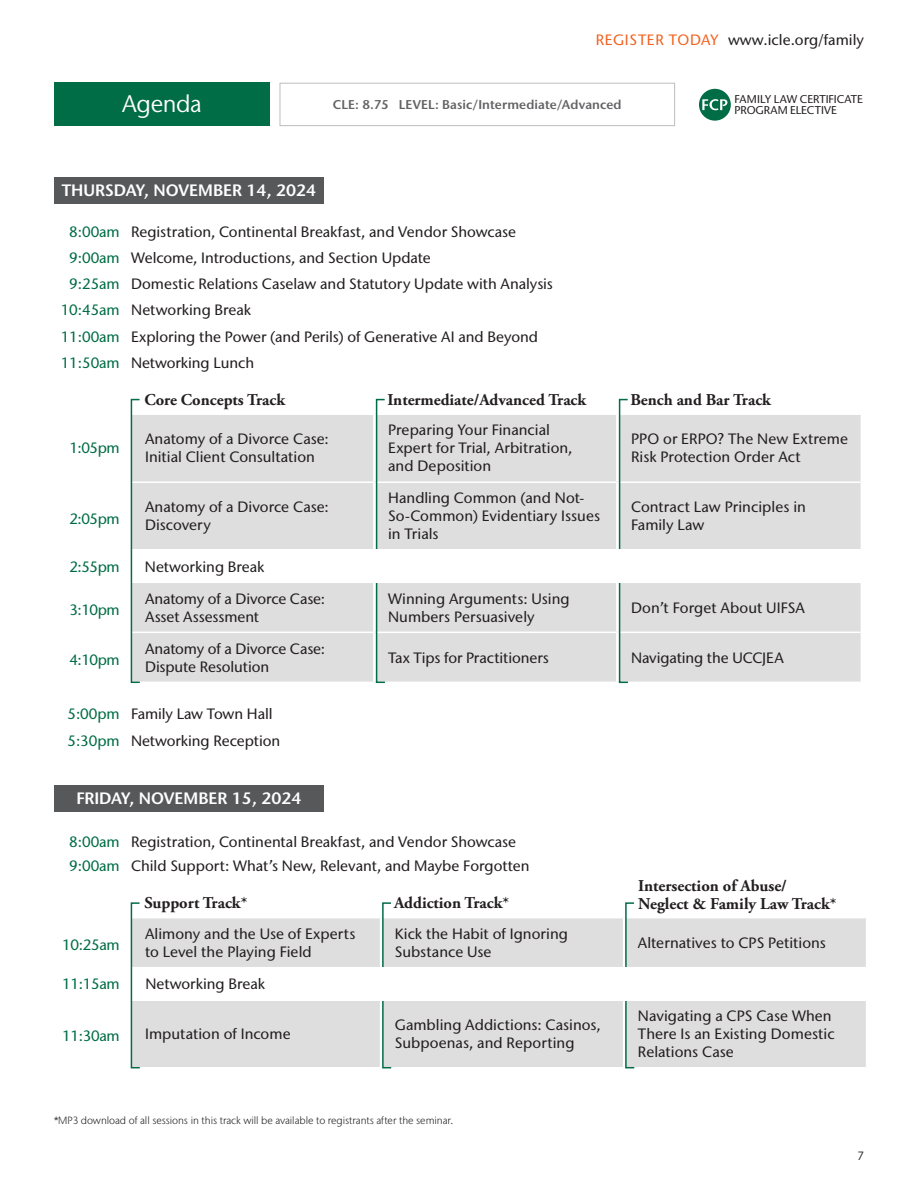
<style>
.page{position:relative;width:918px;height:1188px;background:#fff}
.page>*{position:absolute;margin:0;border:0;box-sizing:border-box;transform-origin:0 0}
.t1{font:24px "Stone Sans IIITC Std";letter-spacing:-.015em;color:#fff}
.t2{font:700 16.5px/18px "Adobe Garamond Pro";color:#231f20}
.t3{font:600 16.5px "Stone Sans IIITC Std";color:#fff}
.t4{font:500 15px/18px "Stone Sans IIITC Std";color:#231f20}
.t5{font:500 15px "Stone Sans IIITC Std";letter-spacing:-.005em;color:#006d46}
.t6{font:600 12.75px "Stone Sans IIITC Std";letter-spacing:.01em;color:#636366}
.t7{font:12px "Stone Sans IIITC Std";color:#231f20}
.t8{font:500 11.25px/11.2px "Stone Sans IIITC Std";letter-spacing:-.005em;color:#231f20}
.t9{font:300 10.5px "Stone Sans IIITC Std";letter-spacing:-.005em;color:#231f20}
.s1{color:#f26221}
</style>
<div class="page">
<div style="left:54px;top:83px;width:216px;height:43px;background:#006d46"></div>
<div style="left:699px;top:89px;width:32px;height:32px;background:#006d46;border-radius:50%"></div>
<svg style="left:702px;top:99px;width:25px;height:11px"></svg>
<div style="left:280px;top:83px;width:395px;height:43px;background:#fff;border:1px solid #bcbdc0"></div>
<div style="left:134px;top:918px;width:732px;height:149px;background:#dfdedf"></div>
<hr style="left:380px;top:918px;width:3px;height:49px;background:#fff">
<hr style="left:380px;top:1000px;width:3px;height:67px;background:#fff">
<hr style="left:623px;top:918px;width:3px;height:50px;background:#fff">
<hr style="left:623px;top:1000px;width:3px;height:67px;background:#fff">
<div style="left:54px;top:177px;width:270px;height:26px;background:#57585a"></div>
<div style="left:134px;top:415px;width:727px;height:267px;background:#dfdedf"></div>
<hr style="left:373px;top:415px;width:3px;height:67px;background:#fff">
<hr style="left:616px;top:415px;width:3px;height:67px;background:#fff">
<hr style="left:132px;top:482px;width:243px;height:1px;background:#fff">
<hr style="left:375px;top:482px;width:243px;height:1px;background:#fff">
<hr style="left:373px;top:483px;width:3px;height:67px;background:#fff">
<hr style="left:373px;top:583px;width:3px;height:49px;background:#fff">
<hr style="left:373px;top:633px;width:3px;height:49px;background:#fff">
<hr style="left:616px;top:483px;width:3px;height:67px;background:#fff">
<hr style="left:616px;top:583px;width:3px;height:49px;background:#fff">
<hr style="left:616px;top:633px;width:3px;height:49px;background:#fff">
<hr style="left:618px;top:482px;width:243px;height:1px;background:#fff">
<hr style="left:132px;top:632px;width:243px;height:1px;background:#fff">
<hr style="left:375px;top:632px;width:243px;height:1px;background:#fff">
<hr style="left:618px;top:632px;width:243px;height:1px;background:#fff">
<div style="left:376px;top:399px;width:10px;height:284px;border:2px solid #006d46"></div>
<div style="left:619px;top:399px;width:10px;height:284px;border:2px solid #006d46"></div>
<div style="left:54px;top:785px;width:270px;height:26px;background:#57585a"></div>
<div style="left:382px;top:902px;width:10px;height:166px;border:2px solid #006d46"></div>
<div style="left:625px;top:902px;width:10px;height:166px;border:2px solid #006d46"></div>
<div style="left:132px;top:967px;width:746px;height:33px;background:#fff"></div>
<div style="left:131px;top:902px;width:10px;height:166px;border:2px solid #006d46"></div>
<div style="left:131px;top:550px;width:747px;height:33px;background:#fff"></div>
<div style="left:131px;top:399px;width:10px;height:284px;border:2px solid #006d46"></div>
<p class="t4" style="left:596px;top:31px;width:270px"><span class="s1">REGISTER TODAY</span> www.icle.org/family</p>
<p class="t1" style="left:122px;top:89px;width:81px">Agenda</p>
<p class="t8" style="left:735px;top:93px;width:130px">FAMILY LAW CERTIFICATE<br>PROGRAM ELECTIVE</p>
<p class="t6" style="left:333px;top:97px;width:290px">CLE: 8.75 LEVEL: Basic/Intermediate/Advanced</p>
<p class="t3" style="left:62px;top:180px;width:256px">THURSDAY, NOVEMBER 14, 2024</p>
<p class="t5" style="left:69px;top:222px;width:52px">8:00am</p>
<p class="t4" style="left:131px;top:222px;width:387px">Registration, Continental Breakfast, and Vendor Showcase</p>
<p class="t5" style="left:69px;top:248px;width:52px">9:00am</p>
<p class="t4" style="left:131px;top:249px;width:301px">Welcome, Introductions, and Section Update</p>
<p class="t5" style="left:69px;top:275px;width:52px">9:25am</p>
<p class="t4" style="left:131px;top:275px;width:423px">Domestic Relations Caselaw and Statutory Update with Analysis</p>
<p class="t5" style="left:61px;top:301px;width:61px">10:45am</p>
<p class="t4" style="left:131px;top:301px;width:121px">Networking Break</p>
<p class="t5" style="left:61px;top:327px;width:61px">11:00am</p>
<p class="t4" style="left:131px;top:327px;width:408px">Exploring the Power (and Perils) of Generative AI and Beyond</p>
<p class="t5" style="left:61px;top:354px;width:61px">11:50am</p>
<p class="t4" style="left:131px;top:354px;width:124px">Networking Lunch</p>
<p class="t2" style="left:144px;top:391px;width:142px">Core Concepts Track</p>
<p class="t2" style="left:387px;top:391px;width:200px">Intermediate/Advanced Track</p>
<p class="t2" style="left:630px;top:391px;width:142px">Bench and Bar Track</p>
<p class="t5" style="left:69px;top:439px;width:52px">1:05pm</p>
<p class="t4" style="left:145px;top:430px;width:185px">Anatomy of a Divorce Case:<br>Initial Client Consultation</p>
<p class="t4" style="left:388px;top:421px;width:186px">Preparing Your Financial<br>Expert for Trial, Arbitration, and Deposition</p>
<p class="t4" style="left:631px;top:430px;width:219px">PPO or ERPO? The New Extreme<br>Risk Protection Order Act</p>
<p class="t5" style="left:69px;top:509px;width:52px">2:05pm</p>
<p class="t4" style="left:145px;top:498px;width:185px">Anatomy of a Divorce Case:<br>Discovery</p>
<p class="t4" style="left:388px;top:489px;width:214px">Handling Common (and Not-<br>So-Common) Evidentiary Issues in Trials</p>
<p class="t4" style="left:631px;top:498px;width:176px">Contract Law Principles in<br>Family Law</p>
<p class="t5" style="left:69px;top:557px;width:52px">2:55pm</p>
<p class="t5" style="left:69px;top:601px;width:52px">3:10pm</p>
<p class="t4" style="left:145px;top:589px;width:182px">Anatomy of a Divorce Case:<br>Asset Assessment</p>
<p class="t4" style="left:388px;top:589px;width:183px">Winning Arguments: Using<br>Numbers Persuasively</p>
<p class="t4" style="left:631px;top:598px;width:175px">Don’t Forget About UIFSA</p>
<p class="t5" style="left:69px;top:651px;width:52px">4:10pm</p>
<p class="t4" style="left:145px;top:639px;width:182px">Anatomy of a Divorce Case:<br>Dispute Resolution</p>
<p class="t4" style="left:388px;top:648px;width:162px">Tax Tips for Practitioners</p>
<p class="t4" style="left:631px;top:648px;width:154px">Navigating the UCCJEA</p>
<p class="t5" style="left:68px;top:705px;width:54px">5:00pm</p>
<p class="t4" style="left:131px;top:705px;width:143px">Family Law Town Hall</p>
<p class="t5" style="left:68px;top:732px;width:54px">5:30pm</p>
<p class="t4" style="left:131px;top:732px;width:151px">Networking Reception</p>
<p class="t4" style="left:145px;top:557px;width:121px">Networking Break</p>
<p class="t3" style="left:76px;top:788px;width:227px">FRIDAY, NOVEMBER 15, 2024</p>
<p class="t5" style="left:69px;top:833px;width:52px">8:00am</p>
<p class="t4" style="left:131px;top:833px;width:387px">Registration, Continental Breakfast, and Vendor Showcase</p>
<p class="t5" style="left:69px;top:857px;width:52px">9:00am</p>
<p class="t4" style="left:131px;top:857px;width:400px">Child Support: What’s New, Relevant, and Maybe Forgotten</p>
<p class="t2" style="left:144px;top:894px;width:105px">Support Track*</p>
<p class="t2" style="left:394px;top:894px;width:117px">Addiction Track*</p>
<p class="t2" style="left:638px;top:877px;width:200px">Intersection of Abuse/<br>Neglect &amp; Family Law Track*</p>
<p class="t5" style="left:62px;top:936px;width:59px">10:25am</p>
<p class="t4" style="left:145px;top:925px;width:212px">Alimony and the Use of Experts to Level the Playing Field</p>
<p class="t4" style="left:395px;top:925px;width:175px">Kick the Habit of Ignoring<br>Substance Use</p>
<p class="t4" style="left:638px;top:934px;width:190px">Alternatives to CPS Petitions</p>
<p class="t5" style="left:62px;top:975px;width:59px">11:15am</p>
<p class="t4" style="left:146px;top:974px;width:121px">Networking Break</p>
<p class="t5" style="left:62px;top:1027px;width:59px">11:30am</p>
<p class="t4" style="left:145px;top:1025px;width:147px">Imputation of Income</p>
<p class="t4" style="left:395px;top:1016px;width:208px">Gambling Addictions: Casinos,<br>Subpoenas, and Reporting</p>
<p class="t4" style="left:638px;top:1007px;width:198px">Navigating a CPS Case When<br>There Is an Existing Domestic<br>Relations Case</p>
<p class="t9" style="left:54px;top:1114px;width:401px">*MP3 download of all sessions in this track will be available to registrants after the seminar.</p>
<p class="t7" style="left:857px;top:1148px;width:8px">7</p>
</div>
